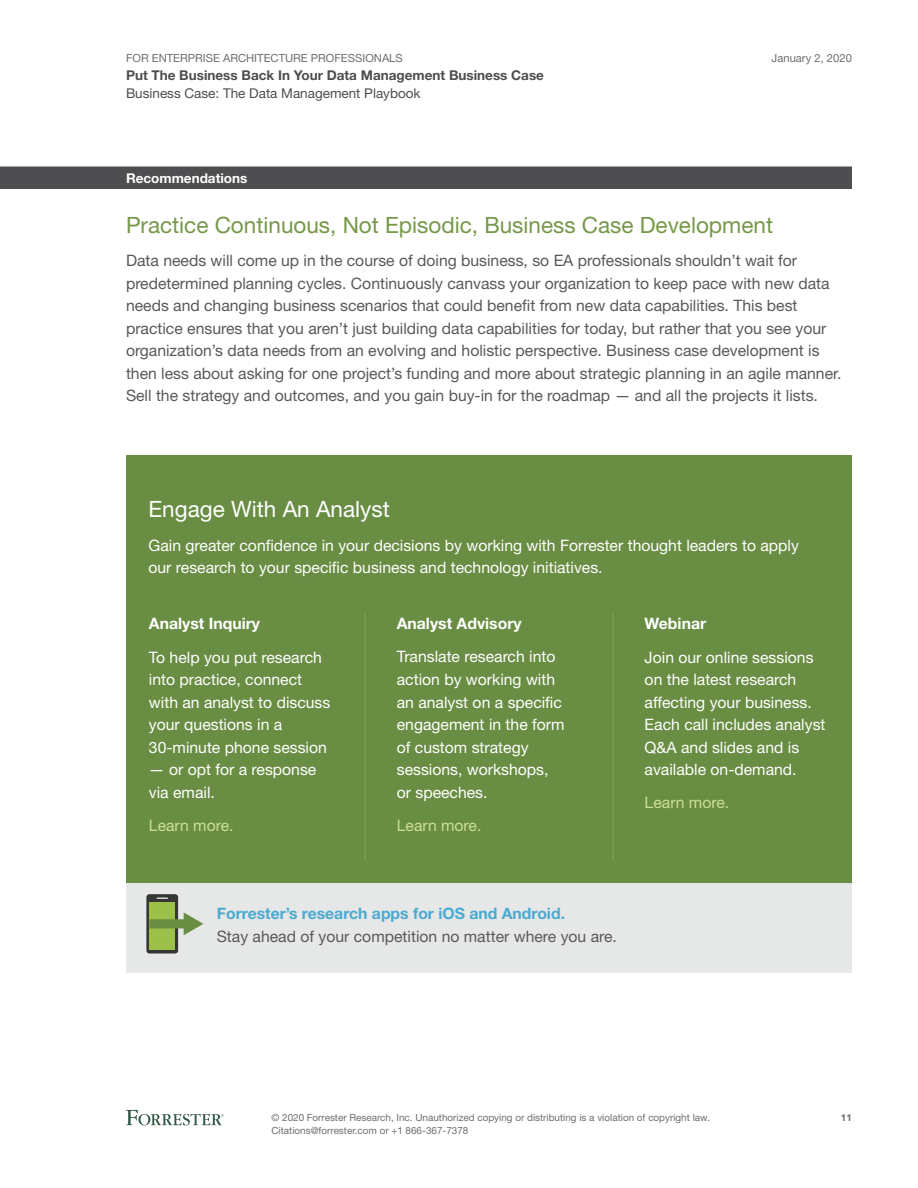
<style>
.page{position:relative;width:918px;height:1188px;background:#fff}
.page>*{position:absolute;margin:0;border:0;box-sizing:border-box;transform-origin:0 0}
.t1{font:22.5px "Helvetica Neue LT Std";color:#769849}
.t2{font:22.5px "Helvetica Neue LT Std";color:#fff}
.t3{font:15.75px/22.5px "Helvetica Neue LT Std";color:#59595b}
.t4{font:15.75px/22.5px "Helvetica Neue LT Std";color:#fff}
.t5{font:700 15.75px "Helvetica Neue LT Std";color:#4aaad1}
.t6{font:700 15.75px "Helvetica Neue LT Std";color:#fff}
.t7{font:15.75px "Helvetica Neue LT Std";color:#cddf96}
.t8{font:700 13.5px "Helvetica Neue LT Std";color:#4e4e50}
.t9{font:13.5px "Helvetica Neue LT Std";color:#4e4e50}
.t10{font:700 13.5px "Helvetica Neue LT Std";color:#fff}
.t11{font:11.25px "Helvetica Neue LT Std";color:#6d6e70}
.t12{font:9.9px/12.8px "Helvetica Neue LT Std";color:#6d6e70}
.t13{font:700 9.9px "Helvetica Neue LT Std";color:#6d6e70}
</style>
<div class="page">
<svg style="left:126px;top:1110px;width:98px;height:15px"></svg>
<div style="left:0;top:166px;width:852px;height:23px;background:#4e4e50"></div>
<div style="left:126px;top:455px;width:726px;height:428px;background:#698d43"></div>
<hr style="left:364px;top:613px;width:2px;height:247px;background:#73a145">
<hr style="left:612px;top:613px;width:2px;height:247px;background:#73a145">
<div style="left:126px;top:883px;width:726px;height:90px;background:#e6e7e7"></div>
<svg style="left:146px;top:894px;width:32px;height:60px"></svg>
<div style="left:149px;top:902px;width:26px;height:47px;background:#9dc049"></div>
<div style="left:149px;top:919px;width:38px;height:9px;background:#698d43"></div>
<svg style="left:184px;top:912px;width:19px;height:23px"></svg>
<p class="t11" style="left:126px;top:51px;width:278px">For Enterprise Architecture Professionals</p>
<p class="t8" style="left:126px;top:67px;width:420px">Put The Business Back In Your Data Management Business Case</p>
<p class="t9" style="left:126px;top:85px;width:296px">Business Case: The Data Management Playbook</p>
<p class="t11" style="left:772px;top:51px;width:82px">January 2, 2020</p>
<p class="t10" style="left:126px;top:170px;width:123px">Recommendations</p>
<h1 class="t1" style="left:126px;top:211px;width:649px">Practice Continuous, Not Episodic, Business Case Development</h1>
<p class="t3" style="left:126px;top:249px;width:717px">Data needs will come up in the course of doing business, so EA professionals shouldn’t wait for predetermined planning cycles. Continuously canvass your organization to keep pace with new data needs and changing business scenarios that could benefit from new data capabilities. This best practice ensures that you aren’t just building data capabilities for today, but rather that you see your organization’s data needs from an evolving and holistic perspective. Business case development is then less about asking for one project’s funding and more about strategic planning in an agile manner.<br>Sell the strategy and outcomes, and you gain buy-in for the roadmap — and all the projects it lists.</p>
<h1 class="t2" style="left:148px;top:496px;width:243px">Engage With An Analyst</h1>
<p class="t4" style="left:148px;top:534px;width:652px">Gain greater confidence in your decisions by working with Forrester thought leaders to apply our research to your specific business and technology initiatives.</p>
<p class="t6" style="left:149px;top:614px;width:113px">Analyst Inquiry</p>
<p class="t4" style="left:149px;top:646px;width:183px">To help you put research into practice, connect with an analyst to discuss your questions in a<br>30-minute phone session</p>
<p class="t4" style="left:149px;top:758px;width:169px">— or opt for a response via email.</p>
<p class="t7" style="left:149px;top:816px;width:86px">Learn more.</p>
<p class="t6" style="left:397px;top:614px;width:126px">Analyst Advisory</p>
<p class="t4" style="left:397px;top:645px;width:169px">Translate research into action by working with an analyst on a specific engagement in the form of custom strategy sessions, workshops, or speeches.</p>
<p class="t7" style="left:397px;top:816px;width:86px">Learn more.</p>
<p class="t6" style="left:645px;top:614px;width:63px">Webinar</p>
<p class="t4" style="left:645px;top:645px;width:182px">Join our online sessions on the latest research affecting your business.<br>Each call includes analyst<br>Q&amp;A and slides and is available on-demand.</p>
<p class="t7" style="left:645px;top:793px;width:86px">Learn more.</p>
<p class="t5" style="left:217px;top:904px;width:350px">Forrester’s research apps for iOS and Android.</p>
<p class="t3" style="left:217px;top:925px;width:402px">Stay ahead of your competition no matter where you are.</p>
<p class="t12" style="left:272px;top:1111px;width:440px">© 2020 Forrester Research, I nc. Unauthorized copying or distributing is a violation of copyright law.<br>Citations@forrester.com or +1 866-367-7378</p>
<p class="t13" style="left:841px;top:1112px;width:13px">11</p>
</div>
